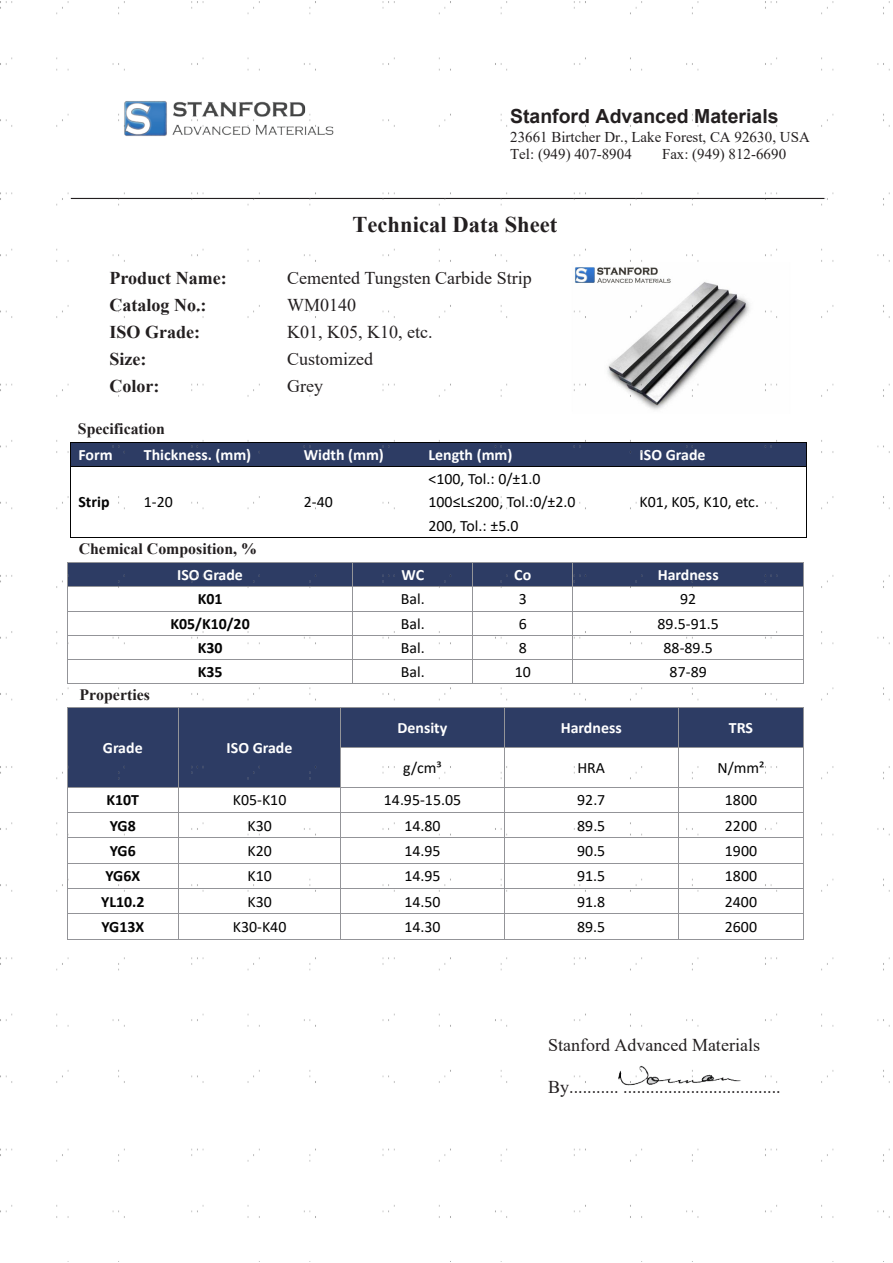
<style>
.page{position:relative;width:893px;height:1263px;background:#fff}
.page>*{position:absolute;margin:0;border:0;box-sizing:border-box;transform-origin:0 0}
.t1{font:700 22.5px "Times New Roman";letter-spacing:.005em;color:#231f20}
.t2{font:700 19.5px "Arial";color:#231f20}
.t3{font:18px/27px "Times New Roman";color:#231f20}
.t4{font:700 18px/27px "Times New Roman";color:#231f20}
.t5{font:700 15.9px "Times New Roman";color:#231f20}
.t6{font:15.75px/23.4px "Calibri";color:#030303}
.t7{font:700 15.75px "Calibri";color:#fff}
.t8{font:700 15.75px "Calibri";color:#030303}
.t9{font:15px/17.2px "Times New Roman";letter-spacing:.005em;color:#231f20}
</style>
<div class="page">
<img style="left:0;top:1px;width:890px;height:1217px">
<p class="t2" style="left:510px;top:103px;width:270px">Stanford Advanced Materials</p>
<p class="t9" style="left:510px;top:127px;width:301px">23661 Birtcher Dr., Lake Forest, CA 92630, USA<br>Tel: (949) 407-8904</p>
<p class="t9" style="left:662px;top:145px;width:126px">Fax: (949) 812-6690</p>
<p class="t4" style="left:110px;top:264px;width:119px">Product Name:<br>Catalog No.:<br>ISO Grade:<br>Size:<br>Color:</p>
<p class="t5" style="left:78px;top:417px;width:89px">Specification</p>
<h1 class="t1" style="left:352px;top:209px;width:207px">Technical Data Sheet</h1>
<p class="t3" style="left:287px;top:264px;width:246px">Cemented Tungsten Carbide Strip<br>WM0140<br>K01, K05, K10, etc.<br>Customized<br>Grey</p>
<p class="t7" style="left:78px;top:443px;width:36px">Form</p>
<p class="t7" style="left:144px;top:443px;width:109px">Thickness. (mm)</p>
<p class="t7" style="left:304px;top:443px;width:82px">Width (mm)</p>
<p class="t7" style="left:428px;top:443px;width:85px">Length (mm)</p>
<p class="t7" style="left:640px;top:443px;width:67px">ISO Grade</p>
<p class="t8" style="left:78px;top:491px;width:33px">Strip</p>
<p class="t6" style="left:144px;top:490px;width:31px">1-20</p>
<p class="t6" style="left:304px;top:490px;width:31px">2-40</p>
<p class="t6" style="left:428px;top:466px;width:149px">&lt;100, Tol.: 0/±1.0<br>100≤L≤200, Tol.:0/±2.0<br>200, Tol.: ±5.0</p>
<p class="t6" style="left:640px;top:490px;width:121px">K01, K05, K10, etc.</p>
<p class="t5" style="left:79px;top:537px;width:180px">Chemical Composition, %</p>
<p class="t5" style="left:80px;top:683px;width:72px">Properties</p>
<p class="t7" style="left:177px;top:564px;width:67px">ISO Grade</p>
<p class="t7" style="left:402px;top:564px;width:24px">WC</p>
<p class="t7" style="left:514px;top:564px;width:18px">Co</p>
<p class="t7" style="left:658px;top:564px;width:62px">Hardness</p>
<p class="t8" style="left:198px;top:588px;width:26px">K01</p>
<p class="t6" style="left:401px;top:587px;width:25px">Bal.</p>
<p class="t6" style="left:519px;top:587px;width:10px">3</p>
<p class="t6" style="left:680px;top:587px;width:18px">92</p>
<p class="t8" style="left:170px;top:612px;width:81px">K05/K10/20</p>
<p class="t6" style="left:401px;top:611px;width:25px">Bal.</p>
<p class="t6" style="left:519px;top:611px;width:10px">6</p>
<p class="t6" style="left:658px;top:611px;width:63px">89.5-91.5</p>
<p class="t8" style="left:198px;top:636px;width:26px">K30</p>
<p class="t6" style="left:401px;top:635px;width:25px">Bal.</p>
<p class="t6" style="left:519px;top:635px;width:10px">8</p>
<p class="t6" style="left:663px;top:635px;width:51px">88-89.5</p>
<p class="t8" style="left:198px;top:660px;width:26px">K35</p>
<p class="t6" style="left:401px;top:659px;width:25px">Bal.</p>
<p class="t6" style="left:515px;top:659px;width:18px">10</p>
<p class="t6" style="left:670px;top:659px;width:39px">87-89</p>
<p class="t7" style="left:103px;top:736px;width:41px">Grade</p>
<p class="t7" style="left:227px;top:736px;width:67px">ISO Grade</p>
<p class="t7" style="left:398px;top:716px;width:51px">Density</p>
<p class="t7" style="left:561px;top:716px;width:62px">Hardness</p>
<p class="t7" style="left:729px;top:716px;width:26px">TRS</p>
<p class="t6" style="left:403px;top:755px;width:40px">g/cm³</p>
<p class="t6" style="left:577px;top:755px;width:29px">HRA</p>
<p class="t6" style="left:717px;top:755px;width:49px">N/mm²</p>
<p class="t8" style="left:106px;top:789px;width:34px">K10T</p>
<p class="t6" style="left:233px;top:788px;width:55px">K05-K10</p>
<p class="t6" style="left:384px;top:788px;width:79px">14.95-15.05</p>
<p class="t6" style="left:577px;top:788px;width:30px">92.7</p>
<p class="t6" style="left:725px;top:788px;width:34px">1800</p>
<p class="t8" style="left:110px;top:814px;width:27px">YG8</p>
<p class="t6" style="left:247px;top:813px;width:26px">K30</p>
<p class="t6" style="left:404px;top:813px;width:38px">14.80</p>
<p class="t6" style="left:577px;top:813px;width:30px">89.5</p>
<p class="t6" style="left:725px;top:813px;width:34px">2200</p>
<p class="t8" style="left:110px;top:839px;width:27px">YG6</p>
<p class="t6" style="left:247px;top:838px;width:26px">K20</p>
<p class="t6" style="left:404px;top:838px;width:38px">14.95</p>
<p class="t6" style="left:577px;top:838px;width:30px">90.5</p>
<p class="t6" style="left:725px;top:838px;width:34px">1900</p>
<p class="t8" style="left:106px;top:865px;width:36px">YG6X</p>
<p class="t6" style="left:247px;top:864px;width:26px">K10</p>
<p class="t6" style="left:404px;top:864px;width:38px">14.95</p>
<p class="t6" style="left:577px;top:864px;width:30px">91.5</p>
<p class="t6" style="left:725px;top:864px;width:34px">1800</p>
<p class="t8" style="left:101px;top:890px;width:45px">YL10.2</p>
<p class="t6" style="left:247px;top:889px;width:26px">K30</p>
<p class="t6" style="left:404px;top:889px;width:38px">14.50</p>
<p class="t6" style="left:577px;top:889px;width:30px">91.8</p>
<p class="t6" style="left:725px;top:889px;width:34px">2400</p>
<p class="t8" style="left:102px;top:915px;width:44px">YG13X</p>
<p class="t6" style="left:233px;top:914px;width:55px">K30-K40</p>
<p class="t6" style="left:404px;top:914px;width:38px">14.30</p>
<p class="t6" style="left:577px;top:914px;width:30px">89.5</p>
<p class="t6" style="left:725px;top:914px;width:34px">2600</p>
<p class="t3" style="left:548px;top:1031px;width:213px">Stanford Advanced Materials</p>
<p class="t3" style="left:548px;top:1072px;width:234px">By........... ...................................</p>
</div>
